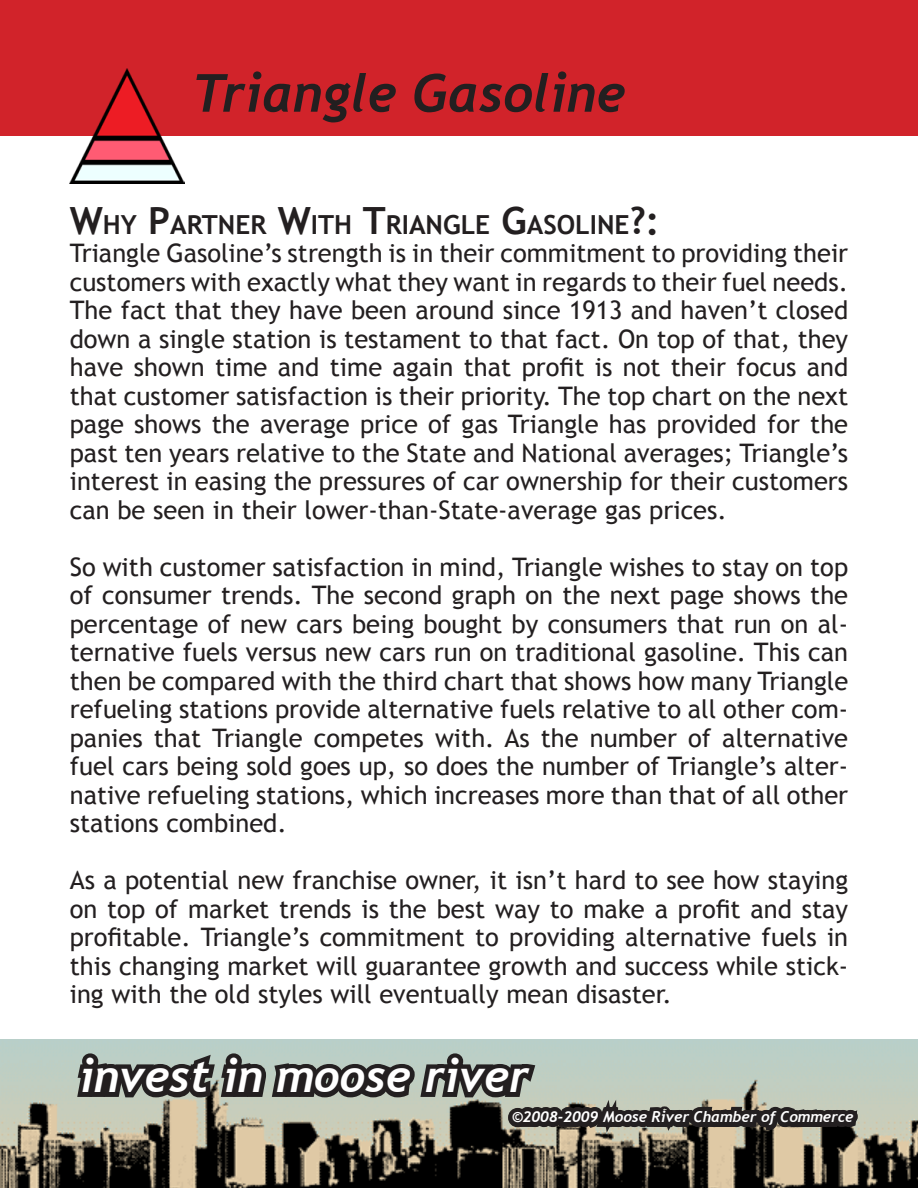
<style>
.page{position:relative;width:918px;height:1188px;background:#fff}
.page>*{position:absolute;margin:0;border:0;box-sizing:border-box;transform-origin:0 0}
.t1{font:italic 700 52.5px "Trebuchet";color:#231f20}
.t2{font:italic 700 45px "Trebuchet";color:#fff}
.t3{font:700 26.25px "Trebuchet MS";color:#231f20}
.t4{font:25.5px/28.5px "Trebuchet MS";color:#231f20;text-align:justify}
.t5{font:italic 700 15px "Trebuchet";color:#fff}
.s1{font-size:37.5px}
</style>
<div class="page">
<img style="left:0;top:1040px;width:918px;height:148px">
<svg style="left:72px;top:1039px;width:793px;height:149px;background:#7a7c71"></svg>
<div style="left:0;top:0;width:918px;height:135px;background:#d1232a"></div>
<img style="left:69px;top:69px;width:116px;height:115px">
<h1 class="t1" style="left:191px;top:61px;width:436px">Triangle Gasoline</h1>
<p class="t3" style="left:70px;top:208px;width:591px"><span class="s1">W</span>HY <span class="s1">P</span>ARTNER <span class="s1">W</span>ITH <span class="s1">T</span>RIANGLE <span class="s1">G</span>ASOLINE<span class="s1">?:</span></p>
<p class="t4" style="left:70px;top:239px;width:780px">Triangle Gasoline’s strength is in their commitment to providing their customers with exactly what they want in regards to their fuel needs.<br>The fact that they have been around since 1913 and haven’t closed down a single station is testament to that fact. On top of that, they have shown time and time again that profit is not their focus and that customer satisfaction is their priority. The top chart on the next page shows the average price of gas Triangle has provided for the past ten years relative to the State and National averages; Triangle’s interest in easing the pressures of car ownership for their customers can be seen in their lower-than-State-average gas prices.</p>
<p class="t4" style="left:70px;top:553px;width:780px">So with customer satisfaction in mind, Triangle wishes to stay on top of consumer trends. The second graph on the next page shows the percentage of new cars being bought by consumers that run on al&shy;ternative fuels versus new cars run on traditional gasoline. This can then be compared with the third chart that shows how many Triangle refueling stations provide alternative fuels relative to all other com&shy;panies that Triangle competes with. As the number of alternative fuel cars being sold goes up, so does the number of Triangle’s alter&shy;native refueling stations, which increases more than that of all other stations combined.</p>
<p class="t4" style="left:70px;top:866px;width:780px">As a potential new franchise owner, it isn’t hard to see how staying on top of market trends is the best way to make a profit and stay profitable. Triangle’s commitment to providing alternative fuels in this changing market will guarantee growth and success while stick&shy;ing with the old styles will eventually mean disaster.</p>
<h2 class="t2" style="left:80px;top:1049px;width:451px">invest in moose river</h2>
<p class="t5" style="left:512px;top:1108px;width:343px">©2008-2009 Moose River Chamber of Commerce</p>
</div>
